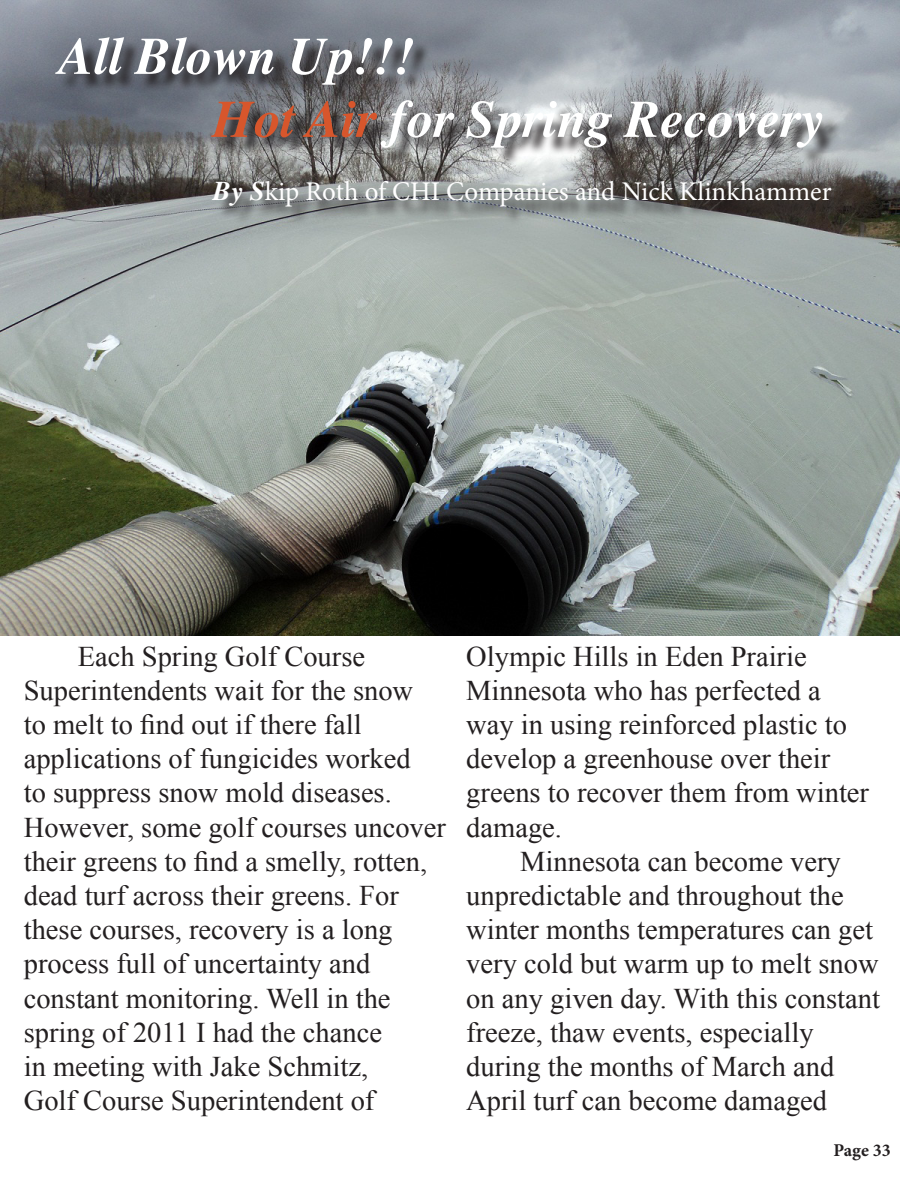
<style>
.page{position:relative;width:918px;height:1188px;background:#fff}
.page>*{position:absolute;margin:0;border:0;box-sizing:border-box;transform-origin:0 0}
.t1{font:italic 700 52.5px "Times";color:#fff}
.t2{font:28.5px/34.2px "Times New Roman";color:#231f20}
.t3{font:27px "Minion Pro";color:#fff}
.t4{font:700 18px "Minion Pro";color:#231f20}
.s1{color:#d7562c}
.s2{font-family:"Times";font-weight:700;font-style:italic}
</style>
<div class="page">
<img style="left:0;top:0;width:900px;height:635px">
<svg style="left:58px;top:40px;width:791px;height:185px;background:#7f8184"></svg>
<p class="t1" style="left:58px;top:7px;width:357px">All Blown Up!!!</p>
<p class="t1" style="left:213px;top:70px;width:612px"><span class="s1">Hot Air</span> for Spring Recovery</p>
<p class="t3" style="left:213px;top:173px;width:620px"><span class="s2">By S</span>kip Roth of CHI Companies and Nick Klinkhammer</p>
<p class="t2" style="left:24px;top:639px;width:424px;text-indent:54px">Each Spring Golf Course<br>Superintendents wait for the snow<br>to melt to find out if there fall applications of fungicides worked<br>to suppress snow mold diseases.<br>However, some golf courses uncover their greens to find a smelly, rotten, dead turf across their greens. For these courses, recovery is a long process full of uncertainty and constant monitoring. Well in the spring of 2011 I had the chance<br>in meeting with Jake Schmitz,<br>Golf Course Superintendent of</p>
<p class="t2" style="left:466px;top:639px;width:404px">Olympic Hills in Eden Prairie<br>Minnesota who has perfected a way in using reinforced plastic to develop a greenhouse over their greens to recover them from winter damage.</p>
<p class="t2" style="left:466px;top:844px;width:415px;text-indent:54px">Minnesota can become very unpredictable and throughout the winter months temperatures can get very cold but warm up to melt snow on any given day. With this constant freeze, thaw events, especially during the months of March and<br>April turf can become damaged</p>
<p class="t4" style="left:833px;top:1137px;width:59px">Page 33</p>
</div>
